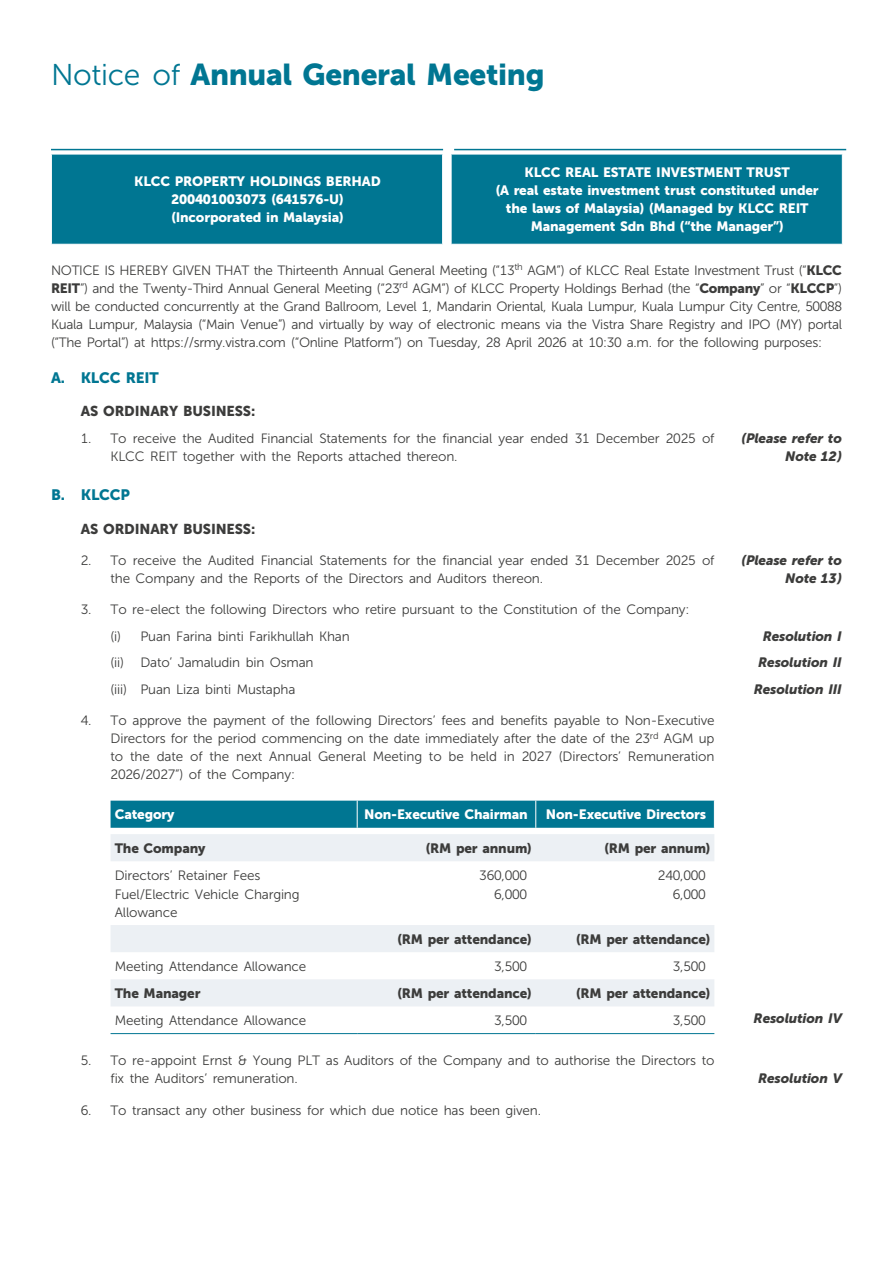
<style>
.page{position:relative;width:893px;height:1263px;background:#fff}
.page>*{position:absolute;margin:0;border:0;box-sizing:border-box;transform-origin:0 0}
.t1{font:30px "Museo Sans 900";letter-spacing:-.01em;color:#007692}
.t2{font:15px "Museo Sans 900";letter-spacing:-.01em;color:#007692}
.t3{font:14.25px "Museo Sans 900";letter-spacing:-.01em;color:#3c3c3b}
.t4{font:13.5px/18px "Museo Sans 300";letter-spacing:-.015em;color:#3c3c3b}
.t5{font:13.5px/18px "Museo Sans 900";letter-spacing:-.01em;color:#fff;text-align:center}
.t6{font:13.5px "Museo Sans 900";letter-spacing:-.01em;color:#3c3c3b}
.t7{font:italic 13.5px/18px "Museo Sans 900";letter-spacing:-.01em;color:#3c3c3b;text-align:right}
.s1{font-family:"Museo Sans 300"}
.s2{font-family:"Museo Sans 900"}
</style>
<div class="page">
<div style="left:52px;top:155px;width:790px;height:89px;background:#007692"></div>
<hr style="left:442px;top:155px;width:1px;height:89px;background:#fff">
<hr style="left:451px;top:155px;width:1px;height:89px;background:#fff">
<svg style="left:111px;top:834px;width:603px;height:172px"></svg>
<div style="left:111px;top:801px;width:604px;height:27px;background:#007692"></div>
<hr style="left:111px;top:1033px;width:246px;height:1px;background:#007692">
<hr style="left:357px;top:1033px;width:179px;height:1px;background:#007692">
<hr style="left:536px;top:1033px;width:178px;height:1px;background:#007692">
<hr style="left:51px;top:149px;width:392px;height:1px;background:#007692">
<hr style="left:454px;top:149px;width:392px;height:1px;background:#007692">
<h1 class="t1" style="left:51px;top:58px;width:495px"><span class="s1">Notice of</span> Annual General Meeting</h1>
<p class="t5" style="left:134px;top:173px;width:248px">KLCC PROPERTY HOLDINGS BERHAD<br>200401003073 (641576-U) (Incorporated in Malaysia)</p>
<p class="t5" style="left:496px;top:164px;width:325px">KLCC REAL ESTATE INVESTMENT TRUST<br>(A real estate investment trust constituted under the laws of Malaysia) (Managed by KLCC REIT Management Sdn Bhd (“the Manager”)</p>
<p class="t4" style="left:51px;top:261px;width:793px;text-align:justify">NOTICE IS HEREBY GIVEN THAT the Thirteenth Annual General Meeting (“13<sup>th</sup> AGM”) of KLCC Real Estate Investment Trust (“<span class="s2">KLCC REIT</span>”) and the Twenty-Third Annual General Meeting (“23<sup>rd</sup> AGM”) of KLCC Property Holdings Berhad (the “<span class="s2">Company</span>” or “<span class="s2">KLCCP</span>”) will be conducted concurrently at the Grand Ballroom, Level 1, Mandarin Oriental, Kuala Lumpur, Kuala Lumpur City Centre, 50088<br>Kuala Lumpur, Malaysia (“Main Venue”) and virtually by way of electronic means via the Vistra Share Registry and IPO (MY) portal (“The Portal”) at https://srmy.vistra.com (“Online Platform”) on Tuesday, 28 April 2026 at 10:30 a.m. for the following purposes:</p>
<p class="t2" style="left:51px;top:369px;width:109px">A. KLCC REIT</p>
<p class="t3" style="left:81px;top:403px;width:176px">AS ORDINARY BUSINESS:</p>
<p class="t4" style="left:111px;top:430px;width:605px;text-indent:-30px">1. To receive the Audited Financial Statements for the financial year ended 31 December 2025 of<br>KLCC REIT together with the Reports attached thereon.</p>
<p class="t7" style="left:742px;top:430px;width:102px">(Please refer to<br>Note 12)</p>
<p class="t2" style="left:51px;top:486px;width:81px">B. KLCCP</p>
<p class="t3" style="left:81px;top:521px;width:176px">AS ORDINARY BUSINESS:</p>
<p class="t4" style="left:111px;top:551px;width:605px;text-indent:-30px">2. To receive the Audited Financial Statements for the financial year ended 31 December 2025 of the Company and the Reports of the Directors and Auditors thereon.</p>
<p class="t7" style="left:742px;top:551px;width:102px">(Please refer to<br>Note 13)</p>
<p class="t4" style="left:111px;top:597px;width:580px;line-height:26.5px;text-indent:-30px">3. To re-elect the following Directors who retire pursuant to the Constitution of the Company: (i) Puan Farina binti Farikhullah Khan<br>(ii) Dato’ Jamaludin bin Osman<br>(iii) Puan Liza binti Mustapha</p>
<p class="t7" style="left:754px;top:623px;width:90px;line-height:26.5px">Resolution I<br>Resolution II<br>Resolution III</p>
<p class="t4" style="left:111px;top:712px;width:605px;text-align:justify;text-indent:-30px">4. To approve the payment of the following Directors’ fees and benefits payable to Non-Executive Directors for the period commencing on the date immediately after the date of the 23<sup>rd</sup> AGM up to the date of the next Annual General Meeting to be held in 2027 (Directors’ Remuneration 2026/2027”) of the Company:</p>
<p class="t5" style="left:115px;top:805px;width:61px">Category</p>
<p class="t5" style="left:364px;top:805px;width:165px">Non-Executive Chairman</p>
<p class="t5" style="left:546px;top:805px;width:162px">Non-Executive Directors</p>
<p class="t6" style="left:115px;top:840px;width:92px">The Company</p>
<p class="t6" style="left:426px;top:840px;width:108px">(RM per annum)</p>
<p class="t6" style="left:604px;top:840px;width:108px">(RM per annum)</p>
<p class="t4" style="left:115px;top:866px;width:147px">Directors’ Retainer Fees</p>
<p class="t4" style="left:479px;top:866px;width:49px">360,000</p>
<p class="t4" style="left:658px;top:866px;width:49px">240,000</p>
<p class="t4" style="left:115px;top:885px;width:186px">Fuel/Electric Vehicle Charging<br>Allowance</p>
<p class="t4" style="left:494px;top:885px;width:35px">6,000</p>
<p class="t4" style="left:673px;top:885px;width:35px">6,000</p>
<p class="t6" style="left:397px;top:931px;width:136px">(RM per attendance)</p>
<p class="t6" style="left:576px;top:931px;width:136px">(RM per attendance)</p>
<p class="t4" style="left:115px;top:957px;width:193px">Meeting Attendance Allowance</p>
<p class="t4" style="left:494px;top:957px;width:35px">3,500</p>
<p class="t4" style="left:673px;top:957px;width:35px">3,500</p>
<p class="t6" style="left:115px;top:985px;width:87px">The Manager</p>
<p class="t6" style="left:397px;top:985px;width:136px">(RM per attendance)</p>
<p class="t6" style="left:576px;top:985px;width:136px">(RM per attendance)</p>
<p class="t4" style="left:115px;top:1011px;width:193px">Meeting Attendance Allowance</p>
<p class="t4" style="left:494px;top:1011px;width:35px">3,500</p>
<p class="t4" style="left:673px;top:1011px;width:35px">3,500</p>
<p class="t7" style="left:754px;top:1009px;width:90px">Resolution IV</p>
<p class="t4" style="left:111px;top:1052px;width:605px;text-indent:-30px">5. To re-appoint Ernst &amp; Young PLT as Auditors of the Company and to authorise the Directors to fix the Auditors’ remuneration.</p>
<p class="t7" style="left:758px;top:1069px;width:85px">Resolution V</p>
<p class="t4" style="left:81px;top:1101px;width:462px">6. To transact any other business for which due notice has been given.</p>
</div>
